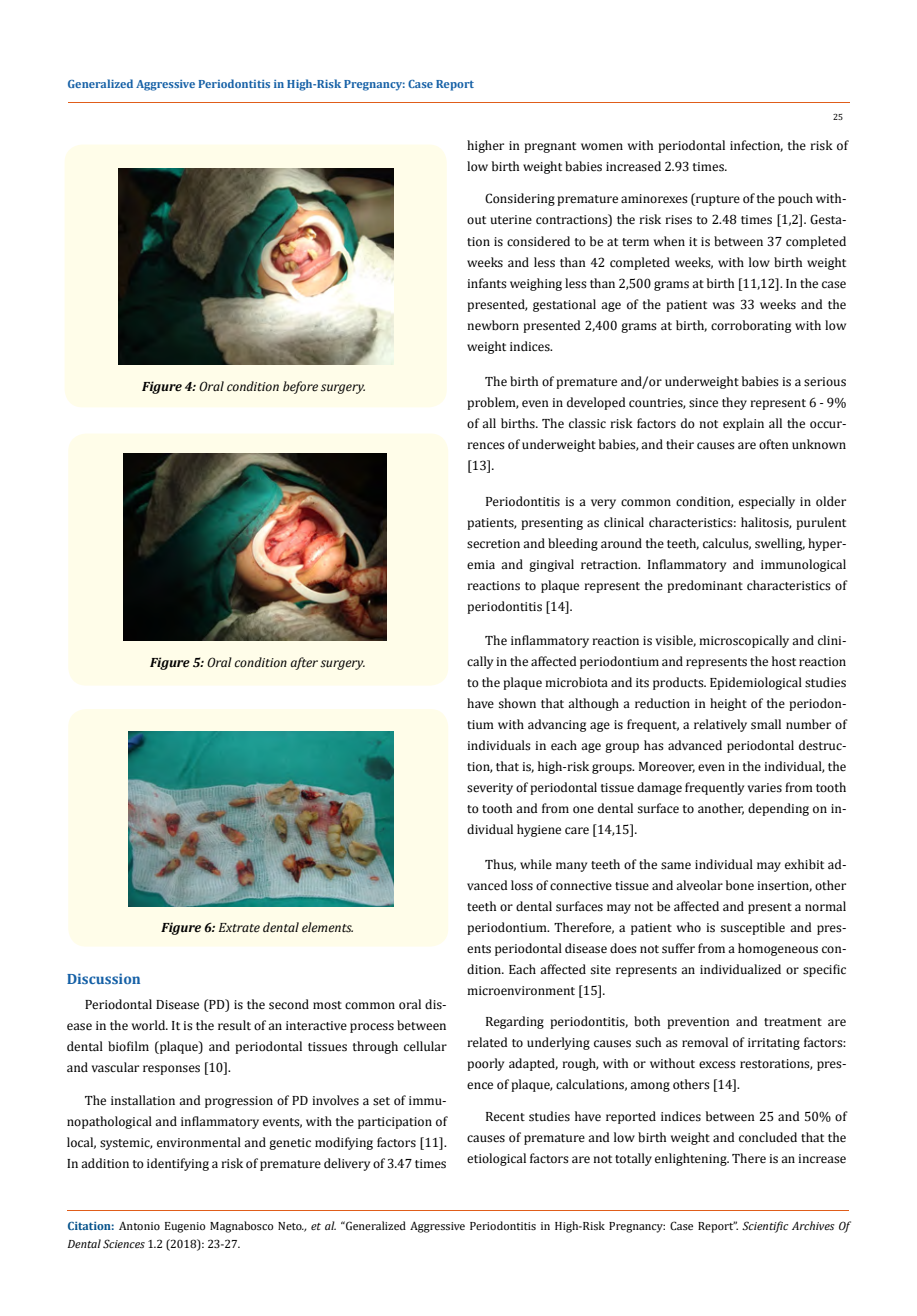
<style>
.page{position:relative;width:917px;height:1316px;background:#fff}
.page>*{position:absolute;margin:0;border:0;box-sizing:border-box;transform-origin:0 0}
.t1{font:700 15px "Cambria";color:#1560a6}
.t2{font:13.5px/21px "Cambria";color:#000;text-align:justify}
.t3{font:italic 13.5px "Cambria";color:#000}
.t4{font:12px/18px "Cambria";color:#000}
.t5{font:700 12px "Cambria";color:#1560a6}
.t6{font:9px "Cambria";color:#000}
.s1{font-weight:700}
.s2{font-weight:700;color:#035089}
.s3{font-style:italic}
</style>
<div class="page">
<hr style="left:68px;top:102px;width:781px;height:1px;background:#e05d1a">
<div style="left:65px;top:144px;width:382px;height:263px;background:#fffde9;border-radius:18px"></div>
<img style="left:118px;top:168px;width:276px;height:197px">
<div style="left:68px;top:433px;width:380px;height:252px;background:#fffde9;border-radius:18px"></div>
<img style="left:124px;top:453px;width:262px;height:188px">
<div style="left:68px;top:709px;width:380px;height:237px;background:#fffde9;border-radius:18px"></div>
<img style="left:129px;top:731px;width:264px;height:175px">
<hr style="left:67px;top:1210px;width:782px;height:1px;background:#e05d1a">
<p class="t5" style="left:68px;top:75px;width:408px">Generalized Aggressive Periodontitis in High-Risk Pregnancy: Case Report</p>
<p class="t6" style="left:833px;top:112px;width:11px">25</p>
<p class="t3" style="left:142px;top:377px;width:225px"><span class="s1">Figure 4:</span> Oral condition before surgery.</p>
<p class="t3" style="left:150px;top:652px;width:217px"><span class="s1">Figure 5:</span> Oral condition after surgery.</p>
<p class="t1" style="left:67px;top:968px;width:76px">Discussion</p>
<p class="t3" style="left:161px;top:917px;width:194px"><span class="s1">Figure 6:</span> Extrate dental elements.</p>
<p class="t2" style="left:67px;top:994px;width:381px;text-indent:18px">Periodontal Disease (PD) is the second most common oral dis&shy;ease in the world. It is the result of an interactive process between dental biofilm (plaque) and periodontal tissues through cellular and vascular responses [10].</p>
<p class="t2" style="left:67px;top:1089px;width:381px;text-indent:18px">The installation and progression of PD involves a set of immu&shy;nopathological and inflammatory events, with the participation of local, systemic, environmental and genetic modifying factors [11].<br>In addition to identifying a risk of premature delivery of 3.47 times</p>
<p class="t2" style="left:467px;top:134px;width:382px">higher in pregnant women with periodontal infection, the risk of low birth weight babies increased 2.93 times.</p>
<p class="t2" style="left:467px;top:188px;width:381px;text-indent:18px">Considering premature aminorexes (rupture of the pouch with&shy;out uterine contractions) the risk rises to 2.48 times [1,2]. Gesta&shy;tion is considered to be at term when it is between 37 completed weeks and less than 42 completed weeks, with low birth weight infants weighing less than 2,500 grams at birth [11,12]. In the case presented, gestational age of the patient was 33 weeks and the newborn presented 2,400 grams at birth, corroborating with low weight indices.</p>
<p class="t2" style="left:467px;top:370px;width:381px;text-indent:18px">The birth of premature and/or underweight babies is a serious problem, even in developed countries, since they represent 6 - 9% of all births. The classic risk factors do not explain all the occur&shy;rences of underweight babies, and their causes are often unknown [13].</p>
<p class="t2" style="left:467px;top:491px;width:381px;text-indent:18px">Periodontitis is a very common condition, especially in older patients, presenting as clinical characteristics: halitosis, purulent secretion and bleeding around the teeth, calculus, swelling, hyper&shy;emia and gingival retraction. Inflammatory and immunological reactions to plaque represent the predominant characteristics of periodontitis [14].</p>
<p class="t2" style="left:467px;top:629px;width:381px;text-indent:18px">The inflammatory reaction is visible, microscopically and clini&shy;cally in the affected periodontium and represents the host reaction to the plaque microbiota and its products. Epidemiological studies have shown that although a reduction in height of the periodon&shy;tium with advancing age is frequent, a relatively small number of individuals in each age group has advanced periodontal destruc&shy;tion, that is, high-risk groups. Moreover, even in the individual, the severity of periodontal tissue damage frequently varies from tooth to tooth and from one dental surface to another, depending on in&shy;dividual hygiene care [14,15].</p>
<p class="t2" style="left:467px;top:853px;width:381px;text-indent:18px">Thus, while many teeth of the same individual may exhibit ad&shy;vanced loss of connective tissue and alveolar bone insertion, other teeth or dental surfaces may not be affected and present a normal periodontium. Therefore, a patient who is susceptible and pres&shy;ents periodontal disease does not suffer from a homogeneous con&shy;dition. Each affected site represents an individualized or specific microenvironment [15].</p>
<p class="t2" style="left:467px;top:1011px;width:381px;text-indent:18px">Regarding periodontitis, both prevention and treatment are related to underlying causes such as removal of irritating factors: poorly adapted, rough, with or without excess restorations, pres&shy;ence of plaque, calculations, among others [14].</p>
<p class="t2" style="left:467px;top:1106px;width:381px;text-indent:18px">Recent studies have reported indices between 25 and 50% of causes of premature and low birth weight and concluded that the etiological factors are not totally enlightening. There is an increase</p>
<p class="t4" style="left:67px;top:1216px;width:783px"><span class="s2">Citation:</span> Antonio Eugenio Magnabosco Neto<span class="s3">., et al.</span> “Generalized Aggressive Periodontitis in High-Risk Pregnancy: Case Report”. <span class="s3">Scientific Archives Of<br>Dental Sciences</span> 1.2 (2018): 23-27.</p>
</div>
